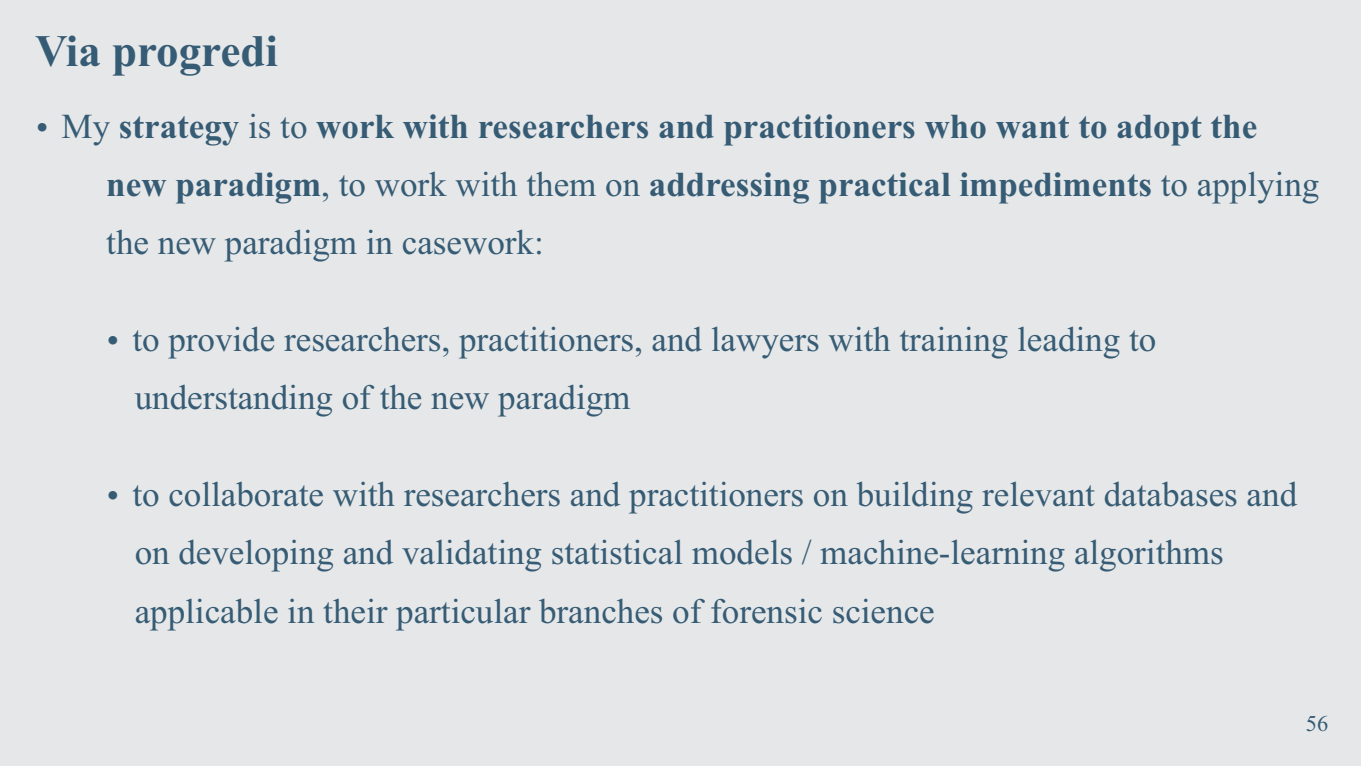
<style>
.page{position:relative;width:1361px;height:766px;background:#fff}
.page>*{position:absolute;margin:0;border:0;box-sizing:border-box;transform-origin:0 0}
.t1{font:700 45px "Times New Roman";color:#365c75}
.t2{font:35px/58.1px "Times New Roman";color:#365c75}
.t3{font:700 35px/58.1px "Times New Roman";color:#365c75}
.t4{font:22.5px "Times New Roman";color:#365c75}
.s1{font-weight:400}
</style>
<div class="page">
<div style="left:0;top:0;width:1361px;height:765px;background:#e6e7e8"></div>
<p class="t1" style="left:35px;top:35px;width:244px">Via progredi</p>
<p class="t3" style="left:106px;top:100px;width:1214px;text-indent:-45px"><span class="s1">My</span> strategy <span class="s1">is to</span> work with researchers and practitioners who want to adopt the new paradigm<span class="s1">, to work with them on</span> addressing practical impediments <span class="s1">to applying the new paradigm in casework:</span></p>
<p class="t2" style="left:132px;top:313px;width:1025px">to provide researchers, practitioners, and lawyers with training leading to understanding of the new paradigm</p>
<p class="t2" style="left:132px;top:468px;width:1166px">to collaborate with researchers and practitioners on building relevant databases and on developing and validating statistical models / machine-learning algorithms applicable in their particular branches of forensic science</p>
<p class="t4" style="left:1305px;top:714px;width:24px">56</p>
</div>
